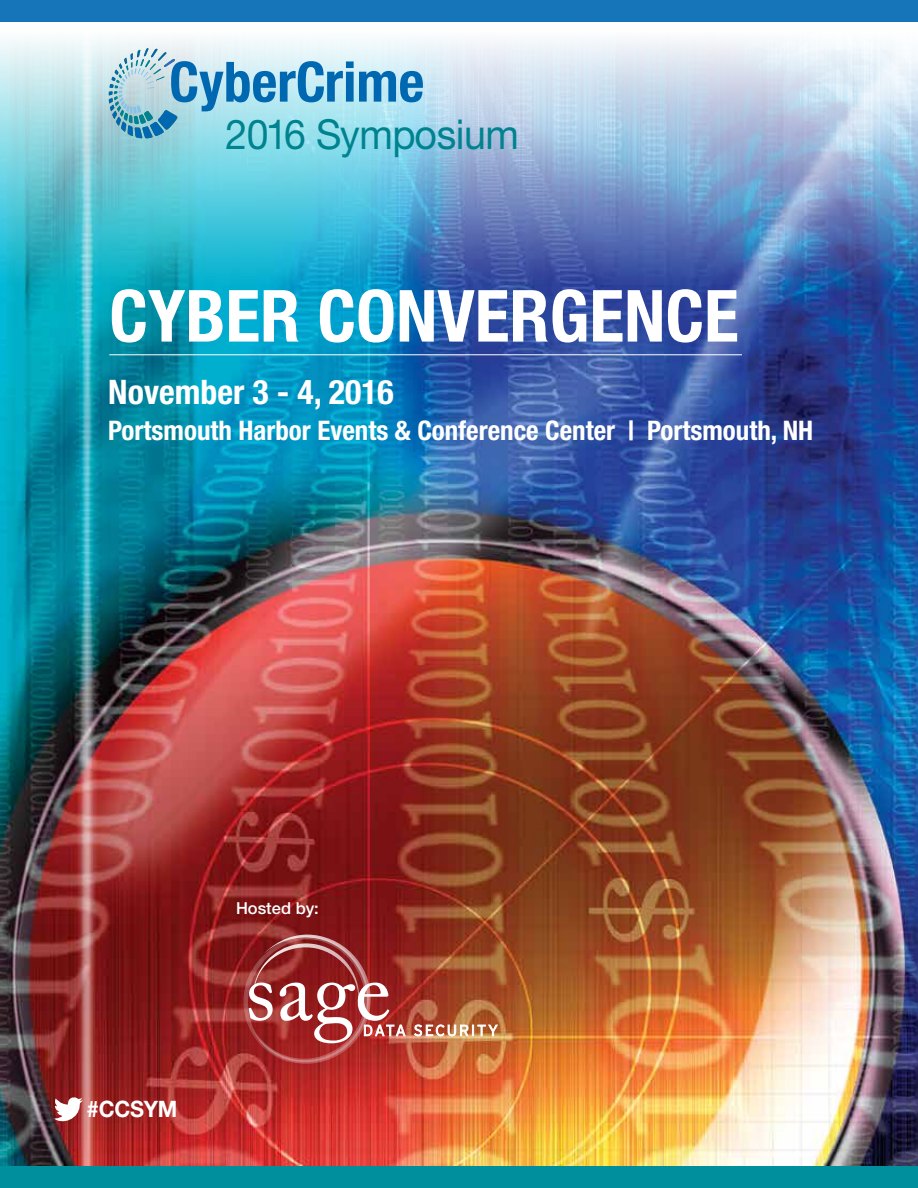
<style>
.page{position:relative;width:918px;height:1188px;background:#fff}
.page>*{position:absolute;margin:0;border:0;box-sizing:border-box;transform-origin:0 0}
.t1{font:700 condensed 72px "Helvetica Neue LT Std";color:#fff}
.t2{font:700 condensed 55.65px "Helvetica Neue LT Std";color:#0067b1}
.t3{font:41.25px "Helvetica Neue LT Std";letter-spacing:-.01em;color:#00828f;scale:.95 1}
.t4{font:700 condensed 33.9px "Helvetica Neue LT Std";color:#fff}
.t5{font:700 condensed 27px "Helvetica Neue LT Std";color:#fff}
.t6{font:700 22.65px "Helvetica Neue LT Std";letter-spacing:-.01em;color:#fff;scale:.95 1}
.t7{font:500 16.5px "Helvetica Neue LT Std";color:#fff}
</style>
<div class="page">
<img style="left:0;top:40px;width:918px;height:1126px">
<div style="left:0;top:1166px;width:918px;height:22px;background:#008f9c"></div>
<div style="left:0;top:0;width:918px;height:22px;background:#1675b9"></div>
<img style="left:236px;top:932px;width:262px;height:138px">
<hr style="left:109px;top:354px;width:633px;height:1px;background:#fff">
<svg style="left:109px;top:48px;width:69px;height:90px;background:#9bc6d5"></svg>
<svg style="left:53px;top:1096px;width:30px;height:26px"></svg>
<h2 class="t2" style="left:169px;top:48px;width:257px">CyberCrime</h2>
<h3 class="t3" style="left:226px;top:110px;width:310px">2016 Symposium</h3>
<h1 class="t1" style="left:109px;top:272px;width:631px">CYBER CONVERGENCE</h1>
<p class="t4" style="left:108px;top:371px;width:287px">November 3 ‐ 4, 2016</p>
<p class="t5" style="left:108px;top:414px;width:707px">Portsmouth Harbor Events &amp; Conference Center | Portsmouth, NH</p>
<p class="t7" style="left:236px;top:899px;width:84px">Hosted by:</p>
<p class="t6" style="left:87px;top:1095px;width:97px">#CCSYM</p>
</div>
